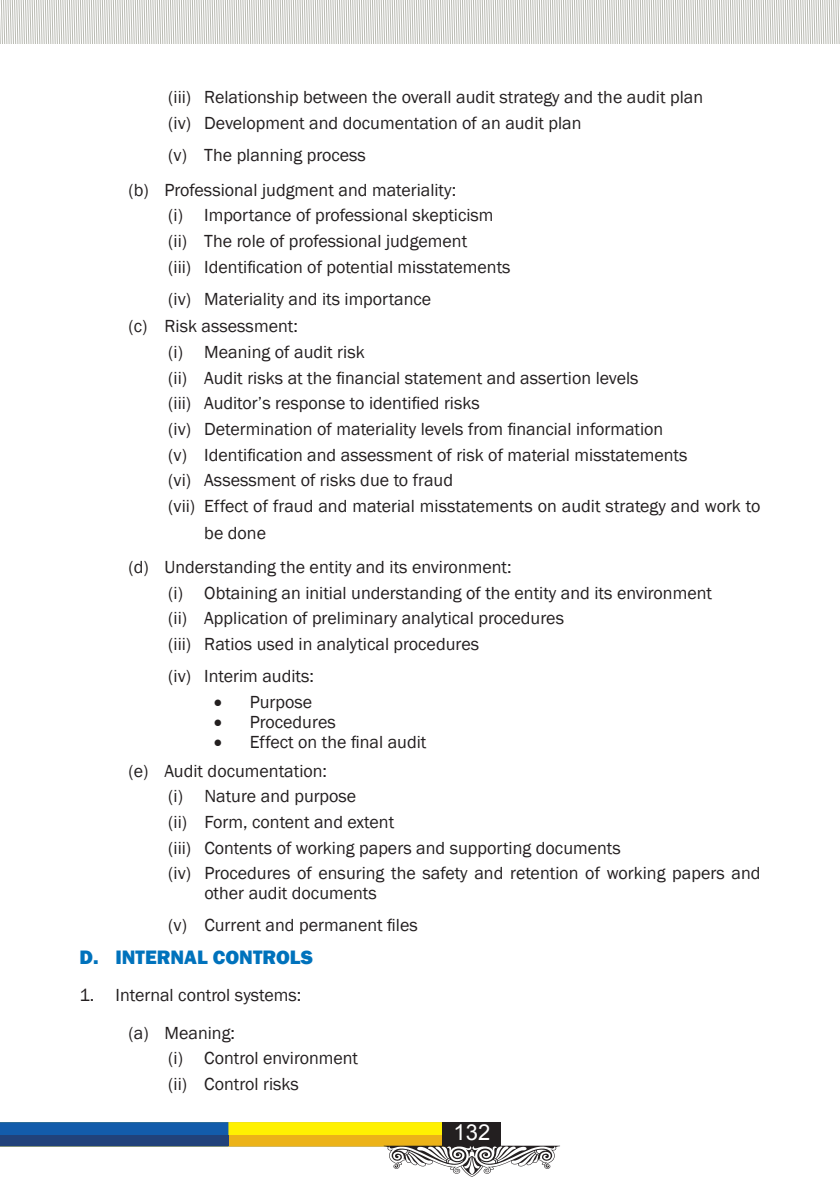
<style>
.page{position:relative;width:840px;height:1191px;background:#fff}
.page>*{position:absolute;margin:0;border:0;box-sizing:border-box;transform-origin:0 0}
.t1{font:22px "Arial";color:#fff}
.t2{font:800 20px "Franklin Gothic";color:#0072bc}
.t3{font:18px/25.6px "Franklin Gothic";color:#231f20}
</style>
<div class="page">
<svg style="left:0;top:0;width:840px;height:43px"></svg>
<svg style="left:0;top:1122px;width:560px;height:54px"></svg>
<p class="t3" style="left:168px;top:85px;width:536px">(iii) Relationship between the overall audit strategy and the audit plan (iv) Development and documentation of an audit plan</p>
<p class="t3" style="left:128px;top:138px;width:329px;line-height:34.4px;text-indent:40px">(v) The planning process<br>(b) Professional judgment and materiality:</p>
<p class="t3" style="left:168px;top:203px;width:343px">(i) Importance of professional skepticism (ii) The role of professional judgement<br>(iii) Identification of potential misstatements</p>
<p class="t3" style="left:128px;top:285px;width:304px;line-height:27.6px;text-indent:40px">(iv) Materiality and its importance (c) Risk assessment:</p>
<p class="t3" style="left:168px;top:340px;width:198px">(i) Meaning of audit risk</p>
<p class="t3" style="left:168px;top:365px;width:471px">(ii) Audit risks at the financial statement and assertion levels</p>
<p class="t3" style="left:168px;top:391px;width:313px">(iii) Auditor’s response to identified risks</p>
<p class="t3" style="left:168px;top:417px;width:496px">(iv) Determination of materiality levels from financial information</p>
<p class="t3" style="left:168px;top:442px;width:520px">(v) Identification and assessment of risk of material misstatements</p>
<p class="t3" style="left:168px;top:468px;width:286px">(vi) Assessment of risks due to fraud</p>
<p class="t3" style="left:168px;top:494px;width:593px">(vii) Effect of fraud and material misstatements on audit strategy and work to</p>
<p class="t3" style="left:204px;top:520px;width:63px">be done</p>
<p class="t3" style="left:168px;top:554px;width:545px;text-indent:-40px">(d) Understanding the entity and its environment:<br>(i) Obtaining an initial understanding of the entity and its environment (ii) Application of preliminary analytical procedures<br>(iii) Ratios used in analytical procedures</p>
<p class="t3" style="left:168px;top:663px;width:147px">(iv) Interim audits:</p>
<p class="t3" style="left:213px;top:689px;width:100px">• Purpose</p>
<p class="t3" style="left:213px;top:709px;width:123px">• Procedures</p>
<p class="t3" style="left:128px;top:728px;width:299px;line-height:28.8px;text-indent:85px">• Effect on the final audit (e) Audit documentation:</p>
<p class="t3" style="left:168px;top:784px;width:593px">(i) Nature and purpose<br>(ii) Form, content and extent<br>(iii) Contents of working papers and supporting documents<br>(iv) Procedures of ensuring the safety and retention of working papers and</p>
<p class="t3" style="left:168px;top:877px;width:251px;line-height:32px;text-align:center">other audit documents<br>(v) Current and permanent files</p>
<p class="t2" style="left:79px;top:944px;width:235px">D. INTERNAL CONTROLS</p>
<p class="t3" style="left:128px;top:976px;width:174px;line-height:38px;text-indent:-49px">1. Internal control systems: (a) Meaning:</p>
<p class="t3" style="left:168px;top:1045px;width:191px">(i) Control environment (ii) Control risks</p>
<p class="t1" style="left:453px;top:1118px;width:38px">132</p>
</div>
